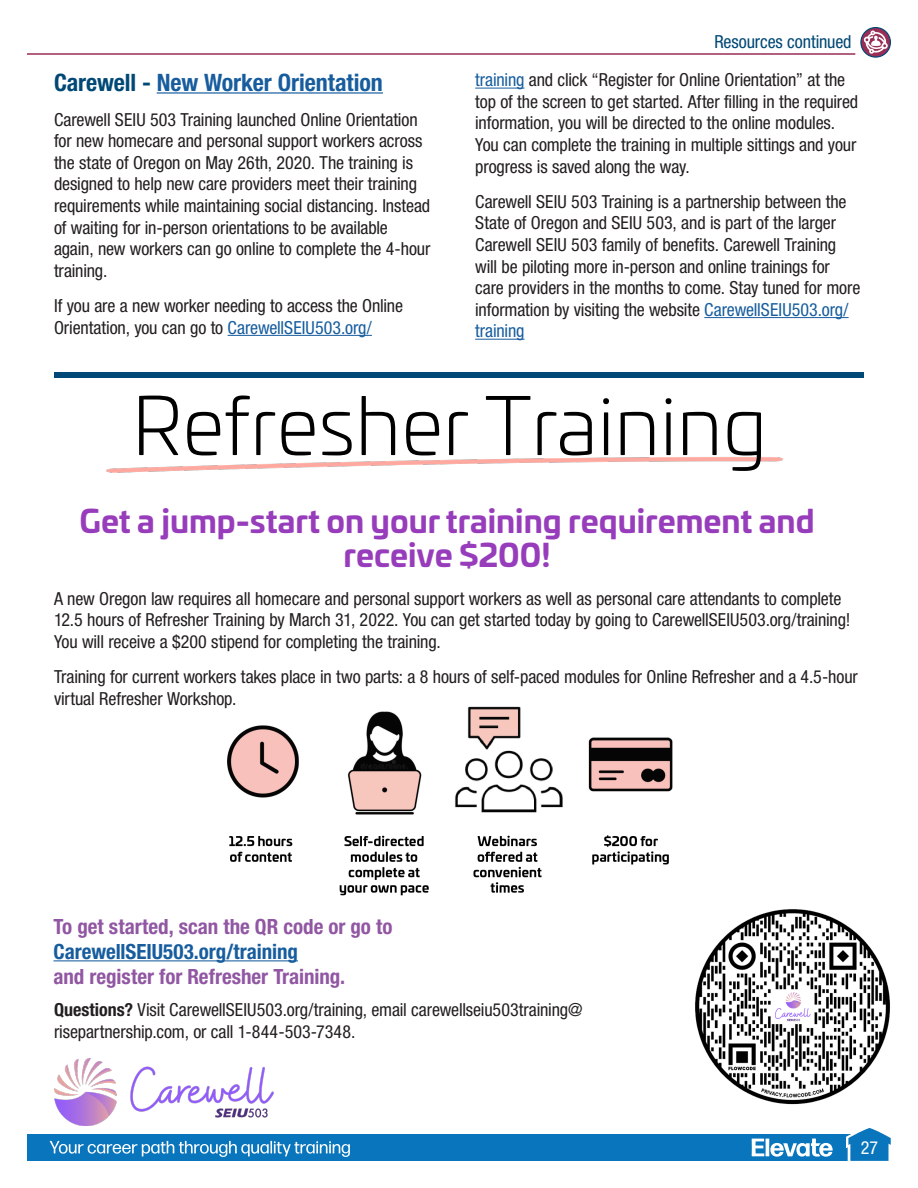
<style>
.page{position:relative;width:918px;height:1188px;background:#fff}
.page>*{position:absolute;margin:0;border:0;box-sizing:border-box;transform-origin:0 0}
.t1{font:300 79.8px "Univia Pro";color:#000}
.t2{font:700 31.35px/34.2px "Univia Pro";color:#973dbb;text-align:center}
.t3{font:700 condensed 24px "Helvetica Neue LT Std";color:#175d9e}
.Body{font:700 condensed 21px/25.2px "Helvetica Neue LT Std";color:#9157a3}
.t4{font:19.95px/28.5px "Univia Pro";color:#000}
.Body-2{font:condensed 18px/21.6px "Helvetica Neue LT Std";letter-spacing:-.005em;color:#231f20}
.t5{font:condensed 18px "Helvetica Neue LT Std";letter-spacing:-.005em;color:#004875}
.t6{font:condensed 18px "Helvetica Neue LT Std";color:#fff}
.s1{color:#004875}
.s2{color:#175d9e}
.s3{font-weight:700}
</style>
<div class="page">
<hr style="left:27px;top:53px;width:828px;height:2px;background:#982e55">
<svg style="left:861px;top:28px;width:29px;height:29px"></svg>
<div style="left:860px;top:27px;width:31px;height:31px;border:1px solid #004875;border-radius:50%"></div>
<svg style="left:864px;top:30px;width:24px;height:24px"></svg>
<img style="left:227px;top:706px;width:446px;height:190px">
<hr style="left:157px;top:92px;width:226px;height:2px;background:#175d9e">
<hr style="left:228px;top:335px;width:144px;height:1px;background:#175d9e">
<hr style="left:475px;top:88px;width:50px;height:1px;background:#175d9e">
<hr style="left:704px;top:317px;width:145px;height:1px;background:#175d9e">
<hr style="left:475px;top:339px;width:50px;height:1px;background:#175d9e">
<img style="left:106px;top:457px;width:677px;height:16px">
<div style="left:54px;top:372px;width:810px;height:6px;background:#004875"></div>
<img style="left:695px;top:909px;width:195px;height:196px">
<hr style="left:54px;top:960px;width:244px;height:1px;background:#175d9e">
<img style="left:54px;top:1059px;width:220px;height:66px">
<div style="left:27px;top:1134px;width:843px;height:27px;background:#0975bc"></div>
<svg style="left:846px;top:1128px;width:45px;height:33px"></svg>
<svg style="left:752px;top:1139px;width:12px;height:17px"></svg>
<hr style="left:766px;top:1139px;width:3px;height:17px;background:#fff">
<svg style="left:770px;top:1139px;width:63px;height:18px"></svg>
<svg style="left:50px;top:1141px;width:300px;height:16px"></svg>
<p class="t3" style="left:54px;top:68px;width:330px"><span class="s1">Carewell -</span> New Worker Orientation</p>
<p class="Body-2" style="left:54px;top:108px;width:378px">Carewell SEIU 503 Training launched Online Orientation for new homecare and personal support workers across the state of Oregon on May 26th, 2020. The training is designed to help new care providers meet their training requirements while maintaining social distancing. Instead of waiting for in-person orientations to be available again, new workers can go online to complete the 4-hour training.</p>
<p class="Body-2" style="left:54px;top:295px;width:351px">If you are a new worker needing to access the Online<br>Orientation, you can go to <span class="s2">CarewellSEIU503.org/</span></p>
<p class="t5" style="left:714px;top:32px;width:139px">Resources continued</p>
<p class="Body-2" style="left:475px;top:69px;width:385px"><span class="s2">training</span> and click “Register for Online Orientation” at the top of the screen to get started. After filling in the required information, you will be directed to the online modules.<br>You can complete the training in multiple sittings and your progress is saved along the way.</p>
<p class="Body-2" style="left:475px;top:191px;width:387px">Carewell SEIU 503 Training is a partnership between the State of Oregon and SEIU 503, and is part of the larger Carewell SEIU 503 family of benefits. Carewell Training will be piloting more in-person and online trainings for care providers in the months to come. Stay tuned for more information by visiting the website <span class="s2">CarewellSEIU503.org/ training</span></p>
<p class="t1" style="left:132px;top:369px;width:637px">Refresher Training</p>
<p class="t2" style="left:80px;top:501px;width:736px">Get a jump-start on your training requirement and receive $200!</p>
<p class="Body-2" style="left:54px;top:587px;width:798px">A new Oregon law requires all homecare and personal support workers as well as personal care attendants to complete<br>12.5 hours of Refresher Training by March 31, 2022. You can get started today by going to CarewellSEIU503.org/training!<br>You will receive a $200 stipend for completing the training.</p>
<p class="Body-2" style="left:54px;top:666px;width:805px">Training for current workers takes place in two parts: a 8 hours of self-paced modules for Online Refresher and a 4.5-hour virtual Refresher Workshop.</p>
<p class="t4" style="left:63px;top:576px;width:731px">A new Oregon law requires all homecare and personal support workers as well as personal care attendants to complete 12.5 hours of Refresher Training by March 31,</p>
<p class="t4" style="left:63px;top:662px;width:445px">receive a $200 stipend for completing the training.</p>
<p class="Body" style="left:54px;top:913px;width:340px">To get started, scan the QR code or go to<br><span class="s2">CarewellSEIU503.org/training<br></span>and register for Refresher Training.</p>
<p class="Body-2" style="left:54px;top:999px;width:530px"><span class="s3">Questions?</span> Visit CarewellSEIU503.org/training, email carewellseiu503training@ risepartnership.com, or call 1-844-503-7348.</p>
<p class="t6" style="left:861px;top:1137px;width:19px">27</p>
</div>
